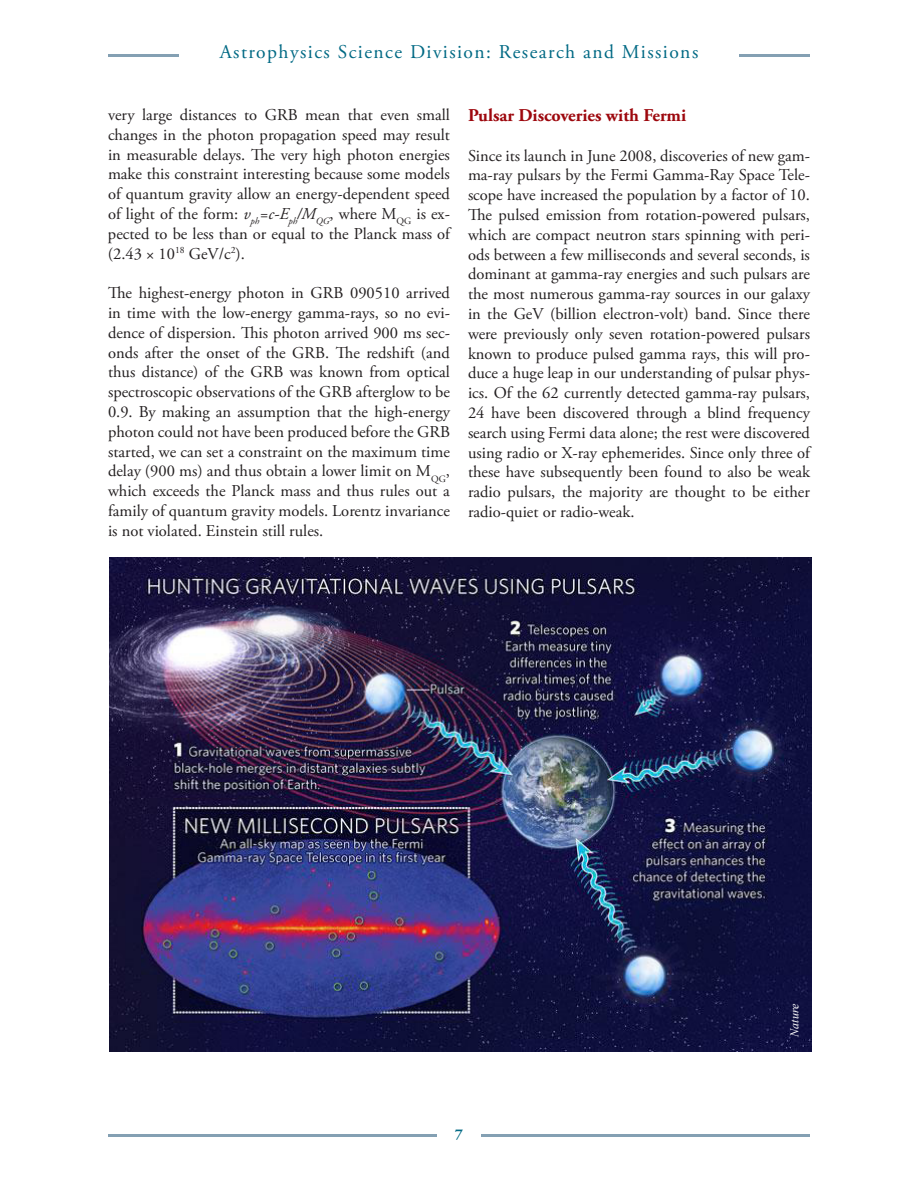
<style>
.page{position:relative;width:918px;height:1188px;background:#fff}
.page>*{position:absolute;margin:0;border:0;box-sizing:border-box;transform-origin:0 0}
.t1{font:19.5px "Adobe Garamond Pro";letter-spacing:.075em;color:#016984}
._1_1_1_Section_Heade{font:700 18px "Adobe Garamond Pro";color:#9d070d}
.Normal_Text{font:16.5px/19.8px "Adobe Garamond Pro";color:#231f20;text-align:justify}
.t2{font:700 15px "Adobe Garamond Pro";color:#016984}
.t3{font:italic 12px "Times New Roman";color:#fff}
.s1{font-style:italic}
</style>
<div class="page">
<hr style="left:108px;top:1134px;width:702px;height:3px;background:#84a0b3">
<div style="left:437px;top:1125px;width:44px;height:16px;background:#fff"></div>
<hr style="left:108px;top:54px;width:702px;height:3px;background:#84a0b3">
<div style="left:179px;top:44px;width:560px;height:23px;background:#fff"></div>
<img style="left:110px;top:557px;width:702px;height:495px">
<p class="t1" style="left:220px;top:40px;width:480px">Astrophysics Science Division: Research and Missions</p>
<p class="Normal_Text" style="left:108px;top:105px;width:344px">very large distances to GRB mean that even small changes in the photon propagation speed may result in measurable delays. The very high photon energies make this constraint interesting because some models of quantum gravity allow an energy-dependent speed of light of the form: <span class="s1">v</span><sub>ph</sub><span class="s1">=c-E</span><sub>ph</sub><span class="s1">/M</span><sub>QG</sub>, where M<sub>QG</sub> is ex&shy;pected to be less than or equal to the Planck mass of (2.43 × 10<sup>18</sup> GeV/c<sup>2</sup>).</p>
<p class="Normal_Text" style="left:108px;top:284px;width:344px">The highest-energy photon in GRB 090510 arrived in time with the low-energy gamma-rays, so no evi&shy;dence of dispersion. This photon arrived 900 ms sec&shy;onds after the onset of the GRB. The redshift (and thus distance) of the GRB was known from optical spectroscopic observations of the GRB afterglow to be 0.9. By making an assumption that the high-energy photon could not have been produced before the GRB started, we can set a constraint on the maximum time delay (900 ms) and thus obtain a lower limit on M<sub>QG</sub>, which exceeds the Planck mass and thus rules out a family of quantum gravity models. Lorentz invariance is not violated. Einstein still rules.</p>
<p class="_1_1_1_Section_Heade" style="left:468px;top:105px;width:220px">Pulsar Discoveries with Fermi</p>
<p class="Normal_Text" style="left:468px;top:146px;width:344px">Since its launch in June 2008, discoveries of new gam&shy;ma-ray pulsars by the Fermi Gamma-Ray Space Tele&shy;scope have increased the population by a factor of 10.<br>The pulsed emission from rotation-powered pulsars, which are compact neutron stars spinning with peri&shy;ods between a few milliseconds and several seconds, is dominant at gamma-ray energies and such pulsars are the most numerous gamma-ray sources in our galaxy in the GeV (billion electron-volt) band. Since there were previously only seven rotation-powered pulsars known to produce pulsed gamma rays, this will pro&shy;duce a huge leap in our understanding of pulsar phys&shy;ics. Of the 62 currently detected gamma-ray pulsars, 24 have been discovered through a blind frequency search using Fermi data alone; the rest were discovered using radio or X-ray ephemerides. Since only three of these have subsequently been found to also be weak radio pulsars, the majority are thought to be either radio-quiet or radio-weak.</p>
<p class="t3" style="left:786px;top:1037px;width:34px;rotate:-90deg">Nature</p>
<p class="t2" style="left:455px;top:1125px;width:9px">7</p>
</div>
